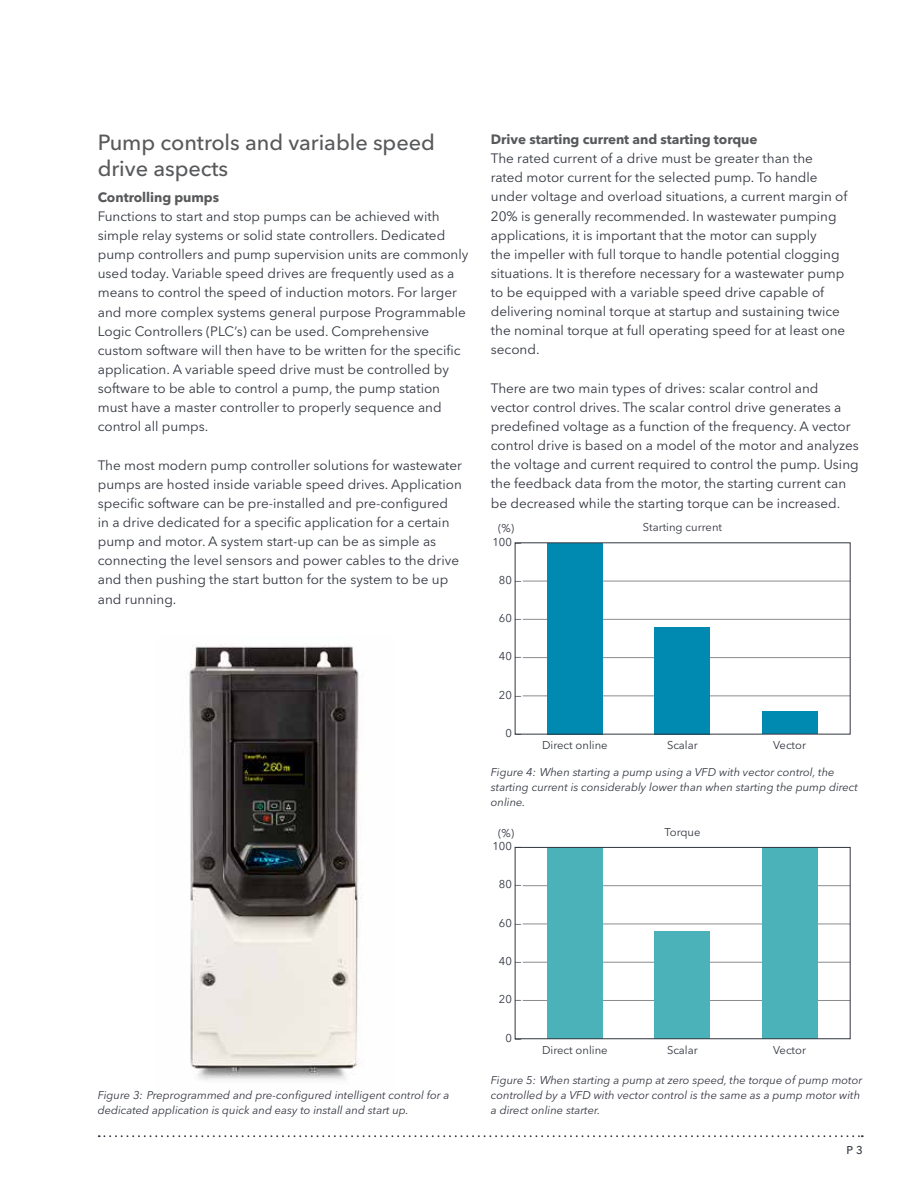
<style>
.page{position:relative;width:918px;height:1188px;background:#fff}
.page>*{position:absolute;margin:0;border:0;box-sizing:border-box;transform-origin:0 0}
.t1{font:500 21.75px/25.2px "Avenir Next LT Pro";letter-spacing:-.005em;color:#58595b}
.t2{font:13.5px/19.2px "Avenir Next LT Pro";color:#32363f}
.t3{font:700 13.5px "Avenir Next LT Pro";letter-spacing:-.005em;color:#58595b}
.t4{font:italic 11.25px/15px "Avenir Next LT Pro";color:#32363f}
.t5{font:11.25px/13.6px "Avenir Next LT Pro";color:#32363f;text-align:center}
.t6{font:500 11.25px "Avenir Next LT Pro";color:#32363f}
</style>
<div class="page">
<svg style="left:99px;top:1135px;width:764px;height:2px"></svg>
<img style="left:189px;top:644px;width:171px;height:436px">
<hr style="left:523px;top:581px;width:327px;height:1px;background:#8a8c8e">
<hr style="left:523px;top:619px;width:327px;height:1px;background:#8a8c8e">
<hr style="left:523px;top:657px;width:327px;height:1px;background:#8a8c8e">
<hr style="left:523px;top:696px;width:327px;height:1px;background:#8a8c8e">
<div style="left:547px;top:543px;width:56px;height:191px;background:#008ab1"></div>
<div style="left:654px;top:627px;width:56px;height:107px;background:#008ab1"></div>
<div style="left:762px;top:711px;width:55px;height:23px;background:#008ab1"></div>
<hr style="left:523px;top:885px;width:327px;height:1px;background:#8a8c8e">
<hr style="left:523px;top:924px;width:327px;height:1px;background:#8a8c8e">
<hr style="left:523px;top:962px;width:327px;height:1px;background:#8a8c8e">
<hr style="left:523px;top:1000px;width:327px;height:1px;background:#8a8c8e">
<div style="left:547px;top:848px;width:56px;height:191px;background:#4bb2ba"></div>
<div style="left:654px;top:932px;width:56px;height:107px;background:#4bb2ba"></div>
<div style="left:762px;top:848px;width:55px;height:191px;background:#4bb2ba"></div>
<div style="left:515px;top:847px;width:335px;height:192px;border:1px solid #32363f"></div>
<h1 class="t1" style="left:98px;top:130px;width:339px">Pump controls and variable speed drive aspects</h1>
<p class="t3" style="left:98px;top:189px;width:123px">Controlling pumps</p>
<p class="t2" style="left:98px;top:207px;width:372px">Functions to start and stop pumps can be achieved with simple relay systems or solid state controllers. Dedicated pump controllers and pump supervision units are commonly used today. Variable speed drives are frequently used as a means to control the speed of induction motors. For larger and more complex systems general purpose Programmable Logic Controllers (PLC’s) can be used. Comprehensive custom software will then have to be written for the specific application. A variable speed drive must be controlled by software to be able to control a pump, the pump station must have a master controller to properly sequence and control all pumps.</p>
<p class="t2" style="left:98px;top:455px;width:366px">The most modern pump controller solutions for wastewater pumps are hosted inside variable speed drives. Application specific software can be pre-installed and pre-configured in a drive dedicated for a specific application for a certain pump and motor. A system start-up can be as simple as connecting the level sensors and power cables to the drive and then pushing the start button for the system to be up and running.</p>
<p class="t4" style="left:98px;top:1088px;width:353px">Figure 3: Preprogrammed and pre-configured intelligent control for a dedicated application is quick and easy to install and start up.</p>
<p class="t3" style="left:491px;top:131px;width:268px">Drive starting current and starting torque</p>
<p class="t2" style="left:491px;top:149px;width:358px">The rated current of a drive must be greater than the rated motor current for the selected pump. To handle under voltage and overload situations, a current margin of 20% is generally recommended. In wastewater pumping applications, it is important that the motor can supply<br>the impeller with full torque to handle potential clogging situations. It is therefore necessary for a wastewater pump to be equipped with a variable speed drive capable of delivering nominal torque at startup and sustaining twice the nominal torque at full operating speed for at least one second.</p>
<p class="t2" style="left:491px;top:378px;width:369px">There are two main types of drives: scalar control and vector control drives. The scalar control drive generates a predefined voltage as a function of the frequency. A vector control drive is based on a model of the motor and analyzes the voltage and current required to control the pump. Using the feedback data from the motor, the starting current can be decreased while the starting torque can be increased.</p>
<p class="t5" style="left:492px;top:521px;width:31px">(%)<br>100 —</p>
<p class="t5" style="left:499px;top:573px;width:24px">80 —</p>
<p class="t5" style="left:499px;top:611px;width:24px">60 —</p>
<p class="t5" style="left:499px;top:650px;width:24px">40 —</p>
<p class="t5" style="left:499px;top:688px;width:24px">20 —</p>
<p class="t5" style="left:505px;top:726px;width:18px">0 —</p>
<p class="t5" style="left:643px;top:521px;width:81px">Starting current</p>
<p class="t5" style="left:542px;top:738px;width:67px">Direct online</p>
<p class="t5" style="left:667px;top:738px;width:32px">Scalar</p>
<p class="t5" style="left:773px;top:738px;width:35px">Vector</p>
<p class="t4" style="left:491px;top:765px;width:369px">Figure 4: When starting a pump using a VFD with vector control, the starting current is considerably lower than when starting the pump direct online.</p>
<p class="t5" style="left:492px;top:826px;width:31px">(%)<br>100 —</p>
<p class="t5" style="left:499px;top:878px;width:24px">80 —</p>
<p class="t5" style="left:499px;top:916px;width:24px">60 —</p>
<p class="t5" style="left:499px;top:954px;width:24px">40 —</p>
<p class="t5" style="left:499px;top:993px;width:24px">20 —</p>
<p class="t5" style="left:505px;top:1031px;width:18px">0 —</p>
<p class="t5" style="left:664px;top:825px;width:38px">Torque</p>
<p class="t5" style="left:542px;top:1043px;width:67px">Direct online</p>
<p class="t5" style="left:667px;top:1043px;width:32px">Scalar</p>
<p class="t5" style="left:773px;top:1043px;width:35px">Vector</p>
<p class="t4" style="left:491px;top:1073px;width:373px">Figure 5: When starting a pump at zero speed, the torque of pump motor controlled by a VFD with vector control is the same as a pump motor with a direct online starter.</p>
<p class="t6" style="left:846px;top:1144px;width:18px">P 3</p>
</div>
